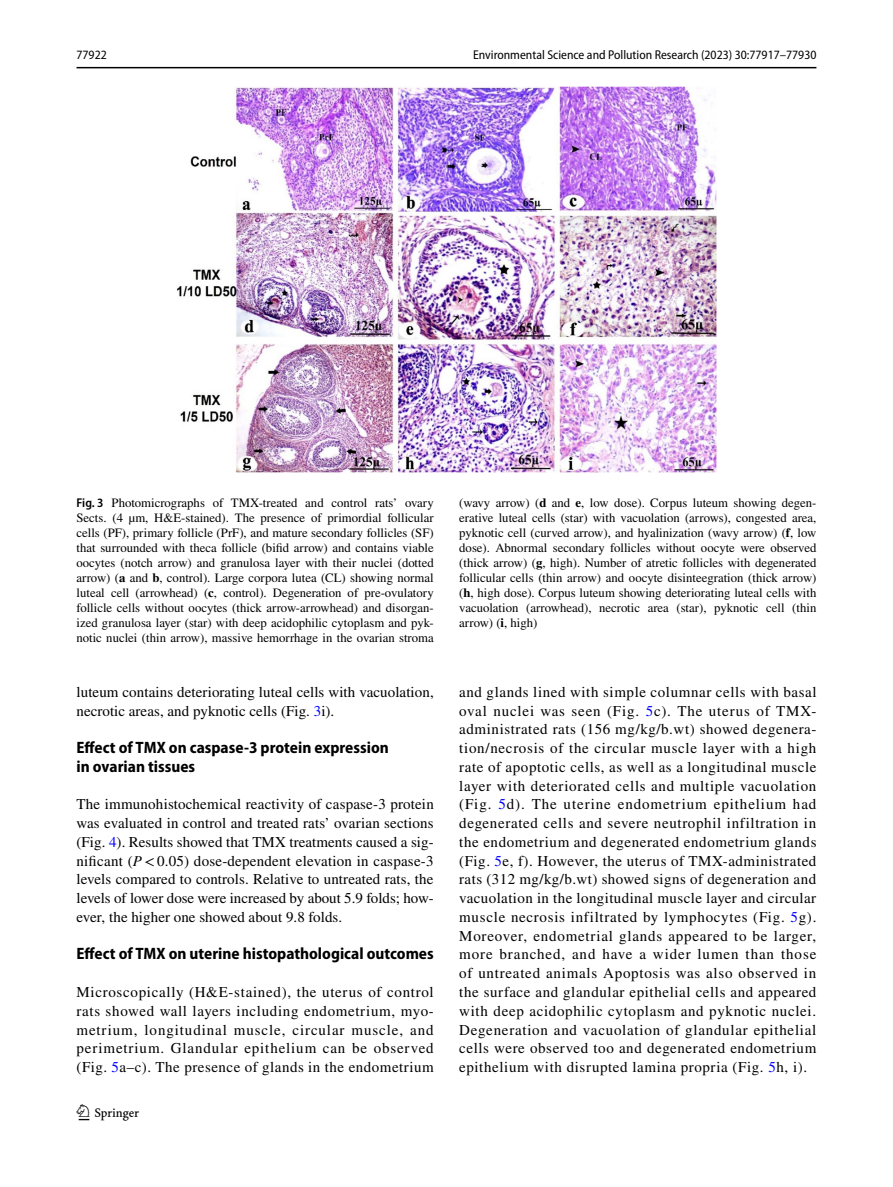
<style>
.page{position:relative;width:893px;height:1187px;background:#fff}
.page>*{position:absolute;margin:0;border:0;box-sizing:border-box;transform-origin:0 0}
.t1{font:22.5px "Springnew Regular 2";color:#000}
.t2{font:700 semi-condensed 16.5px/18.8px "Myriad Pro";color:#000}
.t3{font:15px/18.8px "STIX";letter-spacing:.005em;color:#000;text-align:justify}
.t4{font:12.75px/15px "STIX";color:#000;text-align:justify}
.t5{font:semi-condensed 12.75px "Myriad Pro";color:#000}
.s1{font-family:"Myriad Pro";font-weight:600;font-stretch:semi-condensed}
.s2{font-weight:700}
.s3{color:#00f}
.s4{font-style:italic}
</style>
<div class="page">
<hr style="left:77px;top:67px;width:739px;height:1px;background:#000">
<img style="left:177px;top:87px;width:539px;height:385px">
<p class="t5" style="left:77px;top:48px;width:32px">77922</p>
<p class="t5" style="left:473px;top:48px;width:345px">Environmental Science and Pollution Research (2023) 30:77917–77930</p>
<p class="t4" style="left:77px;top:496px;width:359px"><span class="s1">Fig. 3</span> Photomicrographs of TMX-treated and control rats’ ovary Sects. (4 µm, H&amp;E-stained). The presence of primordial follicular cells (PF), primary follicle (PrF), and mature secondary follicles (SF) that surrounded with theca follicle (bifid arrow) and contains viable oocytes (notch arrow) and granulosa layer with their nuclei (dotted arrow) (<span class="s2">a</span> and <span class="s2">b</span>, control). Large corpora lutea (CL) showing normal luteal cell (arrowhead) (<span class="s2">c</span>, control). Degeneration of pre-ovulatory follicle cells without oocytes (thick arrow-arrowhead) and disorgan&shy;ized granulosa layer (star) with deep acidophilic cytoplasm and pyk&shy;notic nuclei (thin arrow), massive hemorrhage in the ovarian stroma</p>
<p class="t4" style="left:459px;top:496px;width:359px">(wavy arrow) (<span class="s2">d</span> and <span class="s2">e</span>, low dose). Corpus luteum showing degen&shy;erative luteal cells (star) with vacuolation (arrows), congested area, pyknotic cell (curved arrow), and hyalinization (wavy arrow) (<span class="s2">f</span>, low dose). Abnormal secondary follicles without oocyte were observed (thick arrow) (<span class="s2">g</span>, high). Number of atretic follicles with degenerated follicular cells (thin arrow) and oocyte disinteegration (thick arrow) (<span class="s2">h</span>, high dose). Corpus luteum showing deteriorating luteal cells with vacuolation (arrowhead), necrotic area (star), pyknotic cell (thin arrow) (<span class="s2">i</span>, high)</p>
<p class="t3" style="left:77px;top:683px;width:359px">luteum contains deteriorating luteal cells with vacuolation, necrotic areas, and pyknotic cells (Fig. <span class="s3">3</span>i).</p>
<p class="t2" style="left:77px;top:738px;width:314px">Effect of TMX on caspase‑3 protein expression in ovarian tissues</p>
<p class="t3" style="left:77px;top:796px;width:359px">The immunohistochemical reactivity of caspase-3 protein was evaluated in control and treated rats’ ovarian sections (Fig. <span class="s3">4</span>). Results showed that TMX treatments caused a sig&shy;nificant (<span class="s4">P</span>&lt;0.05) dose-dependent elevation in caspase-3 levels compared to controls. Relative to untreated rats, the levels of lower dose were increased by about 5.9 folds; how&shy;ever, the higher one showed about 9.8 folds.</p>
<p class="t2" style="left:77px;top:944px;width:359px">Effect of TMX on uterine histopathological outcomes</p>
<p class="t3" style="left:77px;top:983px;width:359px">Microscopically (H&amp;E-stained), the uterus of control rats showed wall layers including endometrium, myo&shy;metrium, longitudinal muscle, circular muscle, and perimetrium. Glandular epithelium can be observed (Fig. <span class="s3">5</span>a–c). The presence of glands in the endometrium</p>
<h1 class="t1" style="left:79px;top:1104px;width:62px">1 3</h1>
<p class="t3" style="left:459px;top:683px;width:359px">and glands lined with simple columnar cells with basal oval nuclei was seen (Fig. <span class="s3">5</span>c). The uterus of TMX&shy;administrated rats (156 mg/kg/b.wt) showed degenera&shy;tion/necrosis of the circular muscle layer with a high rate of apoptotic cells, as well as a longitudinal muscle layer with deteriorated cells and multiple vacuolation (Fig. <span class="s3">5</span>d). The uterine endometrium epithelium had degenerated cells and severe neutrophil infiltration in the endometrium and degenerated endometrium glands (Fig. <span class="s3">5</span>e, f). However, the uterus of TMX-administrated rats (312 mg/kg/b.wt) showed signs of degeneration and vacuolation in the longitudinal muscle layer and circular muscle necrosis infiltrated by lymphocytes (Fig. <span class="s3">5</span>g).<br>Moreover, endometrial glands appeared to be larger, more branched, and have a wider lumen than those of untreated animals Apoptosis was also observed in the surface and glandular epithelial cells and appeared with deep acidophilic cytoplasm and pyknotic nuclei.<br>Degeneration and vacuolation of glandular epithelial cells were observed too and degenerated endometrium epithelium with disrupted lamina propria (Fig. <span class="s3">5</span>h, i).</p>
</div>
